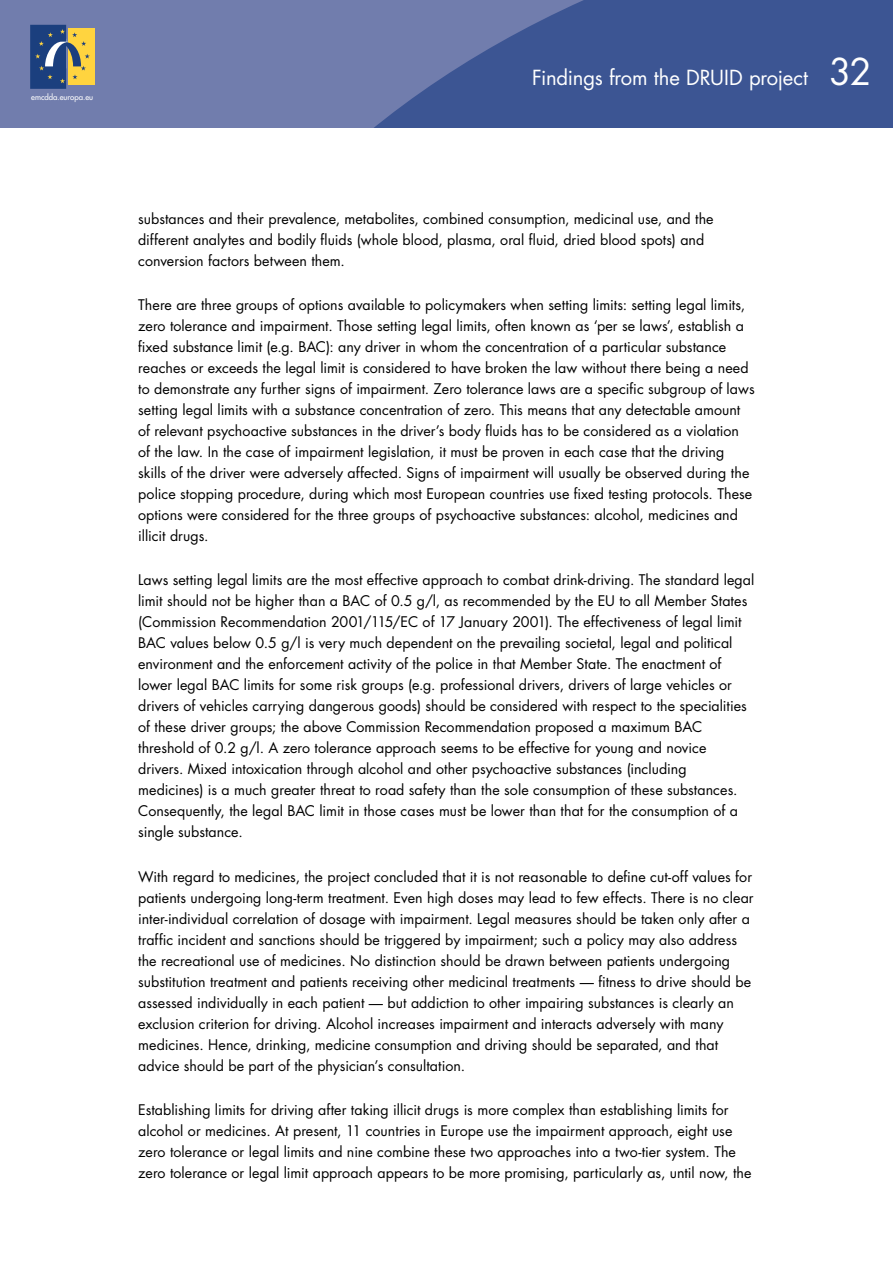
<style>
.page{position:relative;width:893px;height:1263px;background:#fff}
.page>*{position:absolute;margin:0;border:0;box-sizing:border-box;transform-origin:0 0}
.t1{font:20.25px "Futura";letter-spacing:-.01em;color:#fff}
._04-Texto_general{font:14.25px/21px "Futura";letter-spacing:.005em;color:#000}
.t2{font:7.8px "Futura";color:#fff}
.s1{font-size:36px}
</style>
<div class="page">
<div style="left:0;top:0;width:893px;height:128px;background:#717dad"></div>
<svg style="left:61px;top:0;width:832px;height:128px;fill:#3c5593"></svg>
<div style="left:68px;top:29px;width:26px;height:56px;background:#ffd43f"></div>
<svg style="left:30px;top:25px;width:60px;height:64px"></svg>
<p class="t2" style="left:31px;top:92px;width:63px">emcdda.europa.eu</p>
<h1 class="t1" style="left:532px;top:64px;width:341px">Findings from the DRUID project <span class="s1">32</span></h1>
<p class="_04-Texto_general" style="left:138px;top:208px;width:577px">substances and their prevalence, metabolites, combined consumption, medicinal use, and the different analytes and bodily fluids (whole blood, plasma, oral fluid, dried blood spots) and conversion factors between them.</p>
<p class="_04-Texto_general" style="left:138px;top:294px;width:618px">There are three groups of options available to policymakers when setting limits: setting legal limits, zero tolerance and impairment. Those setting legal limits, often known as ‘per se laws’, establish a fixed substance limit (e.g. BAC): any driver in whom the concentration of a particular substance reaches or exceeds the legal limit is considered to have broken the law without there being a need to demonstrate any further signs of impairment. Zero tolerance laws are a specific subgroup of laws setting legal limits with a substance concentration of zero. This means that any detectable amount of relevant psychoactive substances in the driver’s body fluids has to be considered as a violation<br>of the law. In the case of impairment legislation, it must be proven in each case that the driving skills of the driver were adversely affected. Signs of impairment will usually be observed during the police stopping procedure, during which most European countries use fixed testing protocols. These options were considered for the three groups of psychoactive substances: alcohol, medicines and illicit drugs.</p>
<p class="_04-Texto_general" style="left:138px;top:569px;width:618px">Laws setting legal limits are the most effective approach to combat drink-driving. The standard legal limit should not be higher than a BAC of 0.5 g/l, as recommended by the EU to all Member States (Commission Recommendation 2001/115/EC of 17 January 2001). The effectiveness of legal limit BAC values below 0.5 g/l is very much dependent on the prevailing societal, legal and political environment and the enforcement activity of the police in that Member State. The enactment of lower legal BAC limits for some risk groups (e.g. professional drivers, drivers of large vehicles or drivers of vehicles carrying dangerous goods) should be considered with respect to the specialities of these driver groups; the above Commission Recommendation proposed a maximum BAC threshold of 0.2 g/l. A zero tolerance approach seems to be effective for young and novice drivers. Mixed intoxication through alcohol and other psychoactive substances (including medicines) is a much greater threat to road safety than the sole consumption of these substances.<br>Consequently, the legal BAC limit in those cases must be lower than that for the consumption of a single substance.</p>
<p class="_04-Texto_general" style="left:138px;top:866px;width:617px">With regard to medicines, the project concluded that it is not reasonable to define cut-off values for patients undergoing long-term treatment. Even high doses may lead to few effects. There is no clear inter-individual correlation of dosage with impairment. Legal measures should be taken only after a traffic incident and sanctions should be triggered by impairment; such a policy may also address the recreational use of medicines. No distinction should be drawn between patients undergoing substitution treatment and patients receiving other medicinal treatments — fitness to drive should be assessed individually in each patient — but addiction to other impairing substances is clearly an exclusion criterion for driving. Alcohol increases impairment and interacts adversely with many medicines. Hence, drinking, medicine consumption and driving should be separated, and that advice should be part of the physician’s consultation.</p>
<p class="_04-Texto_general" style="left:138px;top:1099px;width:615px">Establishing limits for driving after taking illicit drugs is more complex than establishing limits for alcohol or medicines. At present, 11 countries in Europe use the impairment approach, eight use zero tolerance or legal limits and nine combine these two approaches into a two-tier system. The zero tolerance or legal limit approach appears to be more promising, particularly as, until now, the</p>
</div>
